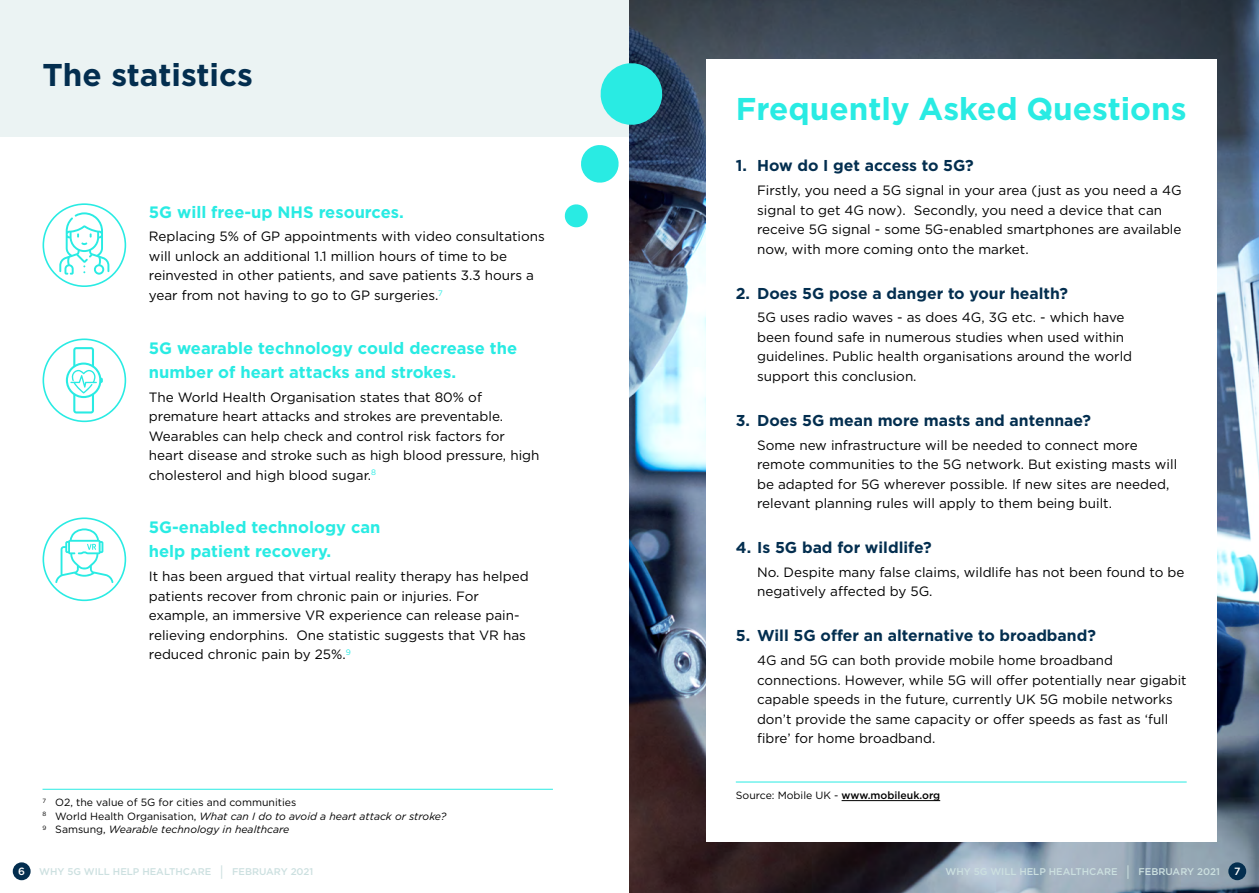
<style>
.page{position:relative;width:1259px;height:893px;background:#fff}
.page>*{position:absolute;margin:0;border:0;box-sizing:border-box;transform-origin:0 0}
.t1{font:700 31.5px "Gotham HTF";color:#29ebe3}
.t2{font:700 31.5px "Gotham HTF";color:#032e4f}
.t3{font:700 16.5px/24px "Gotham HTF";color:#29ebe3}
.t4{font:700 15.75px "Gotham HTF";color:#032e4f}
.t5{font:13.5px/19.5px "Gotham HTF";color:#000}
.t6{font:10.5px/13.5px "Gotham HTF";color:#000}
.t7{font:500 10.5px "Gotham HTF";color:#fff}
.t8{font:500 9.75px "Gotham HTF";color:#cce0e0}
.s1{font-style:italic}
.s2{font-weight:500}
.s3{font-size:14.7px}
</style>
<div class="page">
<div style="left:0;top:0;width:629px;height:137px;background:#ebf3f3"></div>
<img style="left:629px;top:0;width:630px;height:893px">
<hr style="left:43px;top:789px;width:510px;height:1px;background:#29ebe3">
<svg style="left:600px;top:61px;width:65px;height:66px;background:#41cbcb"></svg>
<svg style="left:581px;top:145px;width:38px;height:38px"></svg>
<svg style="left:564px;top:204px;width:24px;height:24px"></svg>
<div style="left:43px;top:338px;width:83px;height:84px;border:2px solid #29ebe3;border-radius:50%"></div>
<svg style="left:66px;top:347px;width:37px;height:66px"></svg>
<div style="left:43px;top:517px;width:83px;height:84px;border:2px solid #29ebe3;border-radius:50%"></div>
<svg style="left:55px;top:528px;width:58px;height:55px"></svg>
<svg style="left:59px;top:212px;width:50px;height:63px"></svg>
<div style="left:43px;top:203px;width:83px;height:84px;border:2px solid #29ebe3;border-radius:50%"></div>
<div style="left:13px;top:862px;width:18px;height:18px;background:#032e4f;border-radius:50%"></div>
<div style="left:1228px;top:862px;width:18px;height:18px;background:#032e4f;border-radius:50%"></div>
<div style="left:706px;top:60px;width:510px;height:782px;background:#fff"></div>
<hr style="left:736px;top:782px;width:450px;height:1px;background:#29ebe3">
<hr style="left:841px;top:800px;width:99px;height:1px;background:#000">
<h1 class="t2" style="left:43px;top:56px;width:212px">The statistics</h1>
<p class="t3" style="left:149px;top:199px;width:256px">5G will free-up NHS resources.</p>
<p class="t5" style="left:149px;top:227px;width:397px">Replacing 5% of GP appointments with video consultations will unlock an additional 1.1 million hours of time to be reinvested in other patients, and save patients 3.3 hours a year from not having to go to GP surgeries.<sup>7</sup></p>
<p class="t3" style="left:149px;top:335px;width:370px">5G wearable technology could decrease the number of heart attacks and strokes.</p>
<p class="t5" style="left:149px;top:387px;width:392px">The World Health Organisation states that 80% of premature heart attacks and strokes are preventable.<br>Wearables can help check and control risk factors for heart disease and stroke such as high blood pressure, high cholesterol and high blood sugar.<sup>8</sup></p>
<p class="t3" style="left:149px;top:515px;width:233px">5G-enabled technology can help patient recovery.</p>
<p class="t5" style="left:149px;top:566px;width:381px">It has been argued that virtual reality therapy has helped patients recover from chronic pain or injuries. For example, an immersive VR experience can release pain&shy;relieving endorphins. One statistic suggests that VR has reduced chronic pain by 25%.<sup>9</sup></p>
<p class="t6" style="left:43px;top:796px;width:405px"><sup>7</sup> O2, the value of 5G for cities and communities<br><sup>8</sup> World Health Organisation, <span class="s1">What can I do to avoid a heart attack or stroke?<br></span><sup>9</sup> Samsung, <span class="s1">Wearable technology in healthcare</span></p>
<h1 class="t1" style="left:736px;top:90px;width:452px">Frequently Asked Questions</h1>
<p class="t4" style="left:736px;top:157px;width:239px">1. How do I get access to 5G?</p>
<p class="t5" style="left:757px;top:180px;width:426px">Firstly, you need a 5G signal in your area (just as you need a 4G signal to get 4G now). Secondly, you need a device that can receive 5G signal - some 5G-enabled smartphones are available now, with more coming onto the market.</p>
<p class="t4" style="left:736px;top:284px;width:334px">2. Does 5G pose a danger to your health?</p>
<p class="t5" style="left:757px;top:308px;width:376px">5G uses radio waves - as does 4G, 3G etc. - which have been found safe in numerous studies when used within guidelines. Public health organisations around the world support this conclusion.</p>
<p class="t4" style="left:736px;top:411px;width:357px">3. Does 5G mean more masts and antennae?</p>
<p class="t5" style="left:757px;top:435px;width:421px">Some new infrastructure will be needed to connect more remote communities to the 5G network. But existing masts will be adapted for 5G wherever possible. If new sites are needed, relevant planning rules will apply to them being built.</p>
<p class="t4" style="left:736px;top:538px;width:197px">4. Is 5G bad for wildlife?</p>
<p class="t5" style="left:757px;top:562px;width:429px">No. Despite many false claims, wildlife has not been found to be negatively affected by 5G.</p>
<p class="t4" style="left:736px;top:627px;width:362px">5. Will 5G offer an alternative to broadband?</p>
<p class="t5" style="left:757px;top:650px;width:431px">4G and 5G can both provide mobile home broadband connections. However, while 5G will offer potentially near gigabit capable speeds in the future, currently UK 5G mobile networks don’t provide the same capacity or offer speeds as fast as ‘full fibre’ for home broadband.</p>
<p class="t6" style="left:736px;top:789px;width:206px">Source: Mobile UK - <span class="s2">www.mobileuk.org</span></p>
<p class="t7" style="left:18px;top:865px;width:8px">6</p>
<p class="t8" style="left:39px;top:866px;width:276px">WHY 5G WILL HELP HEALTHCARE <span class="s3">|</span> FEBRUARY 2021</p>
<p class="t8" style="left:945px;top:866px;width:276px">WHY 5G WILL HELP HEALTHCARE <span class="s3">|</span> FEBRUARY 2021</p>
<p class="t7" style="left:1234px;top:865px;width:8px">7</p>
</div>
